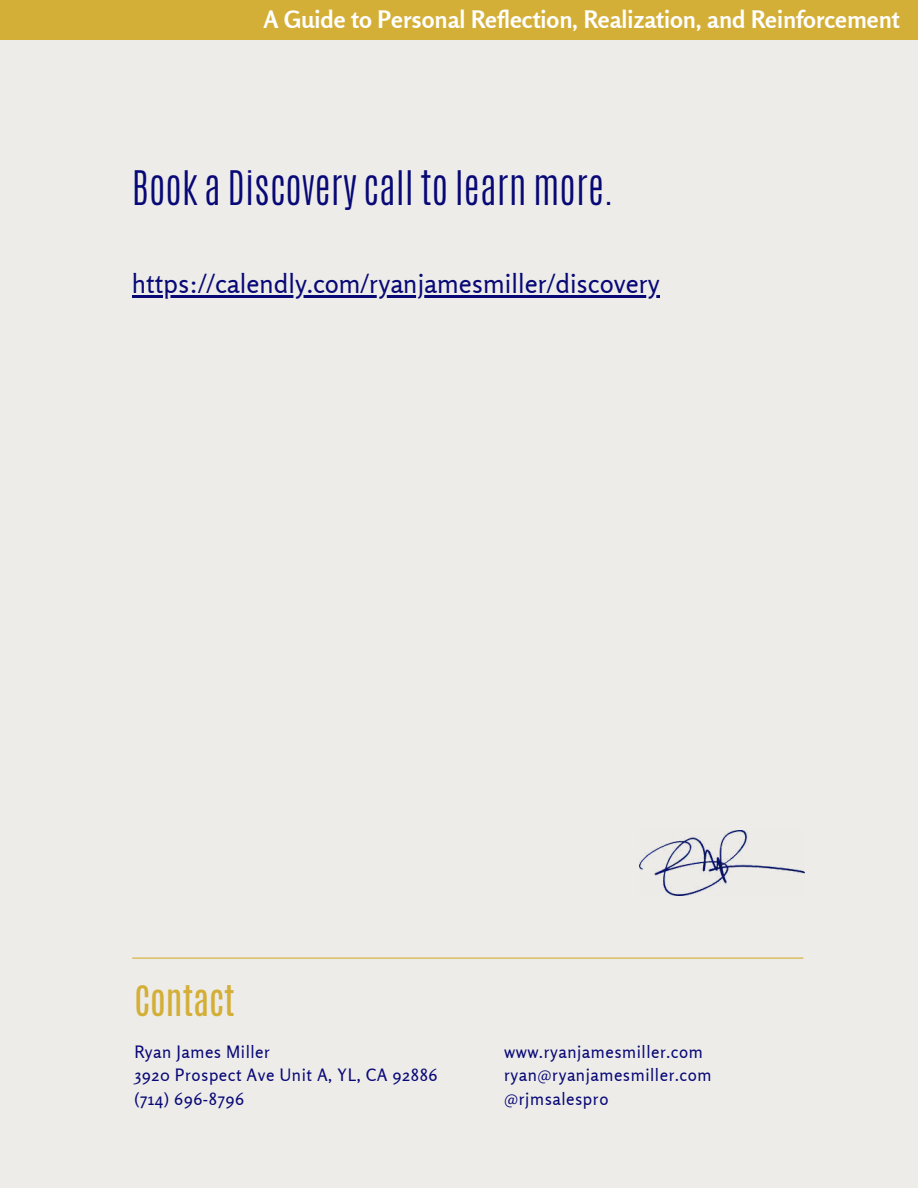
<style>
.page{position:relative;width:918px;height:1188px;background:#edece9}
.page>*{position:absolute;margin:0;border:0;box-sizing:border-box;transform-origin:0 0}
.t1{font:300 39.75px "Antonio";color:#080876}
.t2{font:35.25px "Antonio";color:#d4af37}
.t3{font:26.25px "Rosario";color:#080876}
.t4{font:700 24px "Rosario";color:#fff}
.t5{font:16.95px/23.7px "Rosario";letter-spacing:.03em;color:#080876}
</style>
<div class="page">
<hr style="left:133px;top:958px;width:670px;height:1px;background:#d4af37">
<img style="left:640px;top:830px;width:164px;height:66px">
<hr style="left:132px;top:295px;width:528px;height:2px;background:#080876">
<div style="left:0;top:0;width:918px;height:40px;background:#d4af37"></div>
<h3 class="t4" style="left:263px;top:5px;width:638px">A Guide to Personal Reflection, Realization, and Reinforcement</h3>
<h1 class="t1" style="left:132px;top:160px;width:484px">Book a Discovery call to learn more.</h1>
<h3 class="t3" style="left:132px;top:268px;width:529px">https://calendly.com/ryanjamesmiller/discovery</h3>
<h2 class="t2" style="left:134px;top:975px;width:102px">CONTACT</h2>
<p class="t5" style="left:134px;top:1040px;width:305px">Ryan James Miller<br>3920 Prospect Ave Unit A, YL, CA 92886 (714) 696-8796</p>
<p class="t5" style="left:504px;top:1040px;width:209px">www.ryanjamesmiller.com ryan@ryanjamesmiller.com @rjmsalespro</p>
</div>
